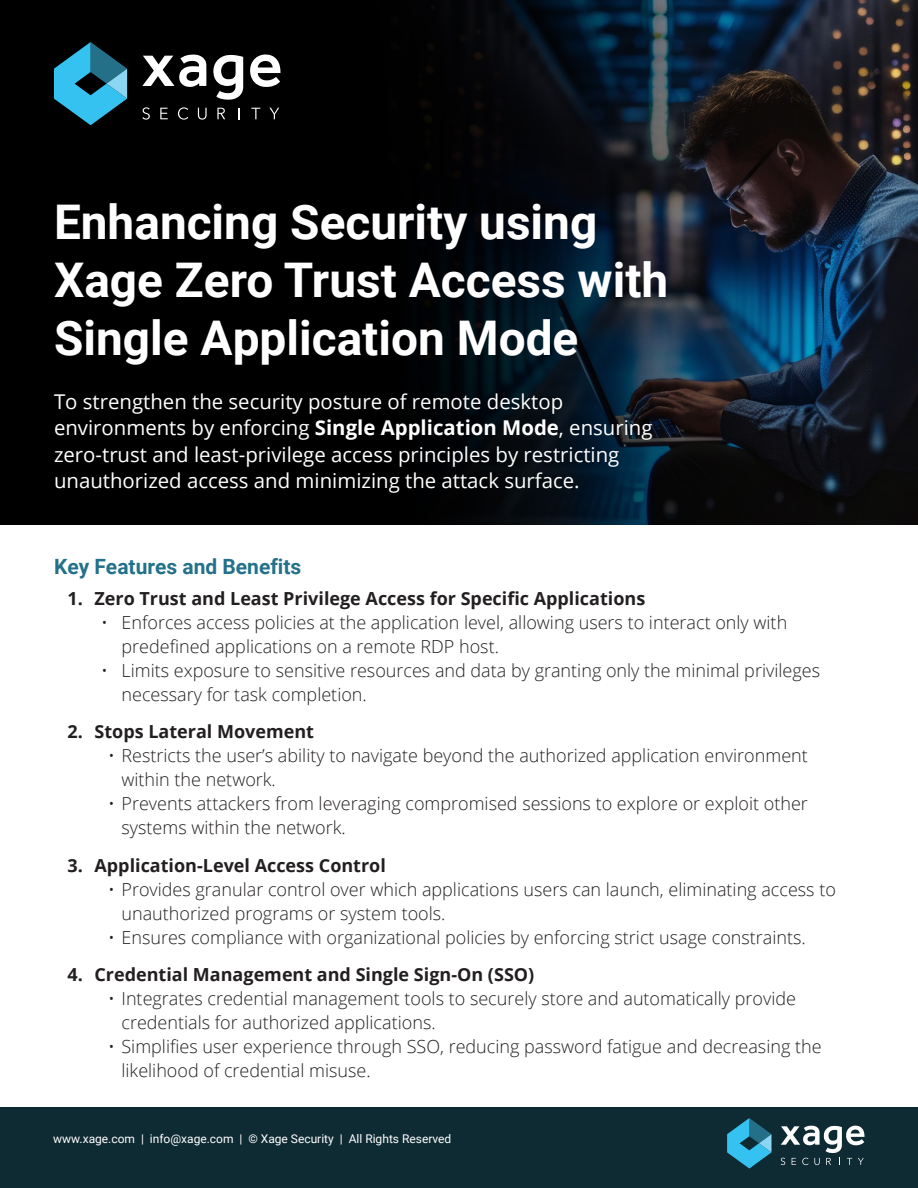
<style>
.page{position:relative;width:918px;height:1188px;background:#fff}
.page>*{position:absolute;margin:0;border:0;box-sizing:border-box;transform-origin:0 0}
.body_text{font:700 47.85px/57.9px "Roboto";color:#fff}
.body_text-2{font:700 21px "Roboto";color:#23718a}
.body_text-3{font:20.4px/26.2px "Open Sans";color:#fff}
.t1{font:300 18px/24px "Open Sans";color:#231f20}
.t2{font:700 18px "Open Sans";color:#231f20}
.t3{font:12px "Roboto";color:#fff}
.s1{font-weight:700}
</style>
<div class="page">
<div style="left:0;top:1107px;width:918px;height:81px;background:#0e2a33"></div>
<svg style="left:727px;top:1118px;width:45px;height:51px"></svg>
<svg style="left:781px;top:1125px;width:83px;height:40px"></svg>
<img style="left:0;top:0;width:918px;height:525px">
<svg style="left:213px;top:55px;width:30px;height:45px"></svg>
<svg style="left:250px;top:54px;width:30px;height:33px"></svg>
<svg style="left:142px;top:54px;width:64px;height:33px"></svg>
<svg style="left:54px;top:42px;width:73px;height:83px;background:#236e87"></svg>
<svg style="left:142px;top:107px;width:8px;height:13px"></svg>
<svg style="left:160px;top:108px;width:8px;height:11px"></svg>
<svg style="left:178px;top:107px;width:10px;height:13px"></svg>
<svg style="left:198px;top:108px;width:9px;height:12px"></svg>
<svg style="left:217px;top:108px;width:8px;height:11px"></svg>
<svg style="left:251px;top:108px;width:9px;height:11px"></svg>
<svg style="left:269px;top:108px;width:10px;height:11px"></svg>
<p class="body_text" style="left:54px;top:192px;width:616px">Enhancing Security using<br>Xage Zero Trust Access with<br>Single Application Mode</p>
<p class="body_text-3" style="left:54px;top:388px;width:600px">To strengthen the security posture of remote desktop environments by enforcing <span class="s1">Single Application Mode</span>, ensuring zero-trust and least-privilege access principles by restricting unauthorized access and minimizing the attack surface.</p>
<p class="body_text-2" style="left:54px;top:552px;width:249px">Key Features and Benefits</p>
<p class="t2" style="left:68px;top:586px;width:579px">1. Zero Trust and Least Privilege Access for Specific Applications</p>
<p class="t1" style="left:122px;top:610px;width:667px;text-indent:-20px">• Enforces access policies at the application level, allowing users to interact only with predefined applications on a remote RDP host.</p>
<p class="t1" style="left:122px;top:658px;width:700px;text-indent:-20px">• Limits exposure to sensitive resources and data by granting only the minimal privileges necessary for task completion.</p>
<p class="t2" style="left:68px;top:719px;width:248px">2. Stops Lateral Movement</p>
<p class="t1" style="left:122px;top:743px;width:688px;text-indent:-14px">• Restricts the user’s ability to navigate beyond the authorized application environment within the network.</p>
<p class="t1" style="left:122px;top:791px;width:688px;text-indent:-14px">• Prevents attackers from leveraging compromised sessions to explore or exploit other systems within the network.</p>
<p class="t2" style="left:68px;top:853px;width:320px">3. Application-Level Access Control</p>
<p class="t1" style="left:122px;top:877px;width:716px;text-indent:-14px">• Provides granular control over which applications users can launch, eliminating access to unauthorized programs or system tools.</p>
<p class="t1" style="left:108px;top:925px;width:699px">• Ensures compliance with organizational policies by enforcing strict usage constraints.</p>
<p class="t2" style="left:68px;top:962px;width:468px">4. Credential Management and Single Sign-On (SSO)</p>
<p class="t1" style="left:122px;top:986px;width:676px;text-indent:-14px">• Integrates credential management tools to securely store and automatically provide credentials for authorized applications.</p>
<p class="t1" style="left:122px;top:1034px;width:702px;text-indent:-14px">• Simplifies user experience through SSO, reducing password fatigue and decreasing the likelihood of credential misuse.</p>
<p class="t3" style="left:53px;top:1130px;width:400px">www.xage.com | info@xage.com | © Xage Security | All Rights Reserved</p>
</div>
